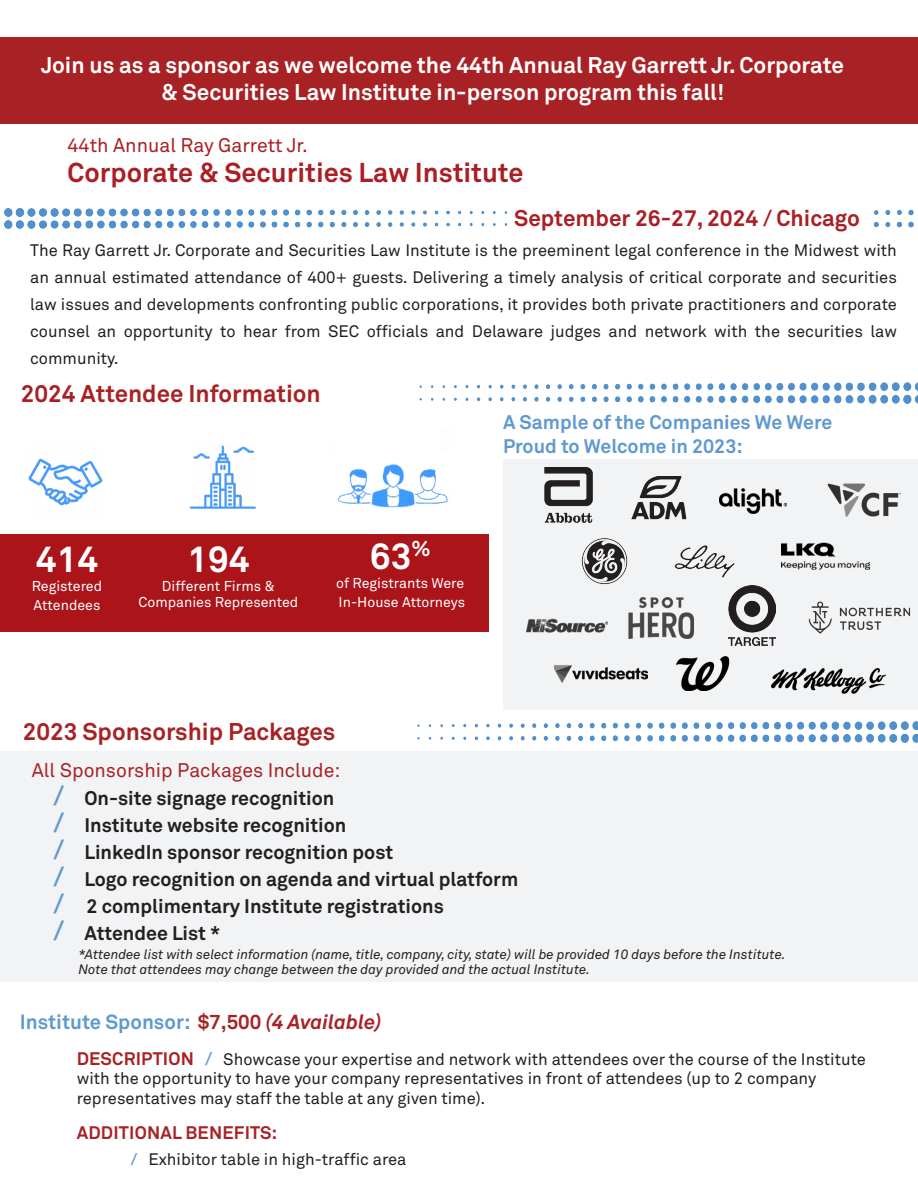
<style>
.page{position:relative;width:918px;height:1188px;background:#fff}
.page>*{position:absolute;margin:0;border:0;box-sizing:border-box;transform-origin:0 0}
.t1{font:700 36.45px "Akkurat Pro";color:#fff}
.t2{font:700 27px "Akkurat Pro";color:#a91f24}
.t3{font:700 24px "Akkurat Pro";color:#a82225}
.t4{font:700 22.5px/27px "Akkurat Pro";color:#fff;text-align:center}
.t5{font:700 22.5px "Akkurat Pro";color:#a91f24}
.t6{font:700 20.25px "Akkurat Pro";color:#5f99d0}
.t7{font:700 19.5px "Akkurat Pro";color:#231f20}
.t8{font:700 19.5px "Akkurat Pro";color:#5f99d0}
.t9{font:19.5px "Akkurat Pro";color:#a82225}
.t10{font:19.5px "Akkurat Pro";color:#a91f24}
.t11{font:700 18px "Akkurat Pro";letter-spacing:.01em;color:#a82225}
.t12{font:16.5px/27px "Akkurat Pro";color:#231f20;text-align:justify}
.t13{font:14.1px/16.2px "Akkurat Pro";color:#fff;text-align:center}
.t14{font:italic 13.5px/15px "Akkurat Pro";color:#231f20}
.s1{font-size:27px;color:#5f99d0}
.s2{color:#a82225}
.s3{font-style:italic;color:#a82225}
.s4{font-weight:700;font-size:18px;color:#a82225}
.s5{font-weight:700;font-size:18px;color:#5f99d0}
.s6{font-weight:700;color:#5f99d0}
</style>
<div class="page">
<div style="left:0;top:38px;width:918px;height:86px;background:#a82225"></div>
<div style="left:0;top:751px;width:918px;height:230px;background:#f2f3f4"></div>
<img style="left:419px;top:383px;width:499px;height:20px">
<img style="left:417px;top:722px;width:501px;height:20px">
<img style="left:4px;top:209px;width:910px;height:20px">
<div style="left:0;top:535px;width:489px;height:97px;background:#ab1419"></div>
<img style="left:169px;top:445px;width:122px;height:92px">
<img style="left:321px;top:444px;width:138px;height:100px">
<div style="left:503px;top:460px;width:415px;height:250px;background:#f2f3f4"></div>
<img style="left:544px;top:468px;width:49px;height:55px">
<img style="left:782px;top:542px;width:88px;height:28px">
<img style="left:719px;top:488px;width:68px;height:26px">
<img style="left:674px;top:545px;width:61px;height:33px">
<img style="left:827px;top:483px;width:73px;height:34px">
<img style="left:631px;top:476px;width:56px;height:44px">
<img style="left:28px;top:458px;width:75px;height:48px">
<img style="left:729px;top:585px;width:47px;height:61px">
<img style="left:581px;top:538px;width:47px;height:47px">
<img style="left:628px;top:598px;width:66px;height:40px">
<img style="left:527px;top:618px;width:81px;height:15px">
<img style="left:808px;top:601px;width:103px;height:33px">
<img style="left:554px;top:665px;width:93px;height:18px">
<img style="left:676px;top:657px;width:54px;height:34px">
<img style="left:771px;top:668px;width:115px;height:26px">
<p class="t4" style="left:41px;top:52px;width:804px">Join us as a sponsor as we welcome the 44th Annual Ray Garrett Jr. Corporate &amp; Securities Law Institute in-person program this fall!</p>
<p class="t10" style="left:68px;top:134px;width:242px">44th Annual Ray Garrett Jr.</p>
<p class="t2" style="left:68px;top:156px;width:458px">Corporate &amp; Securities Law Institute</p>
<p class="t5" style="left:514px;top:205px;width:347px">September 26-27, 2024 / Chicago</p>
<p class="t12" style="left:30px;top:236px;width:868px">The Ray Garrett Jr. Corporate and Securities Law Institute is the preeminent legal conference in the Midwest with an annual estimated attendance of 400+ guests. Delivering a timely analysis of critical corporate and securities law issues and developments confronting public corporations, it provides both private practitioners and corporate counsel an opportunity to hear from SEC officials and Delaware judges and network with the securities law community.</p>
<p class="t3" style="left:21px;top:379px;width:301px">2024 Attendee Information</p>
<p class="t1" style="left:36px;top:537px;width:64px">414</p>
<p class="t13" style="left:32px;top:578px;width:72px">Registered</p>
<p class="t13" style="left:33px;top:597px;width:69px">Attendees</p>
<p class="t1" style="left:187px;top:537px;width:64px">194</p>
<p class="t13" style="left:138px;top:578px;width:161px">Different Firms &amp;<br>Companies Represented</p>
<p class="t1" style="left:370px;top:533px;width:62px">63<sup>%</sup></p>
<p class="t13" style="left:336px;top:573px;width:130px;line-height:19.2px;text-align:left">of Registrants Were<br>In-House Attorneys</p>
<p class="t8" style="left:503px;top:410px;width:331px">A Sample of the Companies We Were</p>
<p class="t8" style="left:503px;top:434px;width:241px">Proud to Welcome in 2023:</p>
<p class="t3" style="left:23px;top:717px;width:314px">2023 Sponsorship Packages</p>
<p class="t9" style="left:32px;top:758px;width:310px">All Sponsorship Packages Include:</p>
<p class="t7" style="left:54px;top:786px;width:282px"><span class="s1">/</span> On-site signage recognition</p>
<p class="t7" style="left:54px;top:813px;width:294px"><span class="s1">/</span> Institute website recognition</p>
<p class="t7" style="left:54px;top:840px;width:341px"><span class="s1">/</span> LinkedIn sponsor recognition post</p>
<p class="t7" style="left:54px;top:867px;width:466px"><span class="s1">/</span> Logo recognition on agenda and virtual platform</p>
<p class="t7" style="left:54px;top:894px;width:392px"><span class="s1">/</span> 2 complimentary Institute registrations</p>
<p class="t7" style="left:54px;top:921px;width:168px"><span class="s1">/</span> Attendee List *</p>
<p class="t14" style="left:78px;top:947px;width:709px">*Attendee list with select information (name, title, company, city, state) will be provided 10 days before the Institute.<br>Note that attendees may change between the day provided and the actual Institute.</p>
<p class="t6" style="left:20px;top:1009px;width:364px">Institute Sponsor: <span class="s2">$7,500</span> <span class="s3">(4 Available)</span></p>
<p class="t12" style="left:77px;top:1049px;width:791px;line-height:19.8px;text-align:left"><span class="s4">DESCRIPTION</span> <span class="s5">/</span> Showcase your expertise and network with attendees over the course of the Institute with the opportunity to have your company representatives in front of attendees (up to 2 company representatives may staff the table at any given time).</p>
<p class="t11" style="left:77px;top:1122px;width:202px">ADDITIONAL BENEFITS:</p>
<p class="t12" style="left:131px;top:1146px;width:277px"><span class="s6">/</span> Exhibitor table in high-traffic area</p>
</div>
